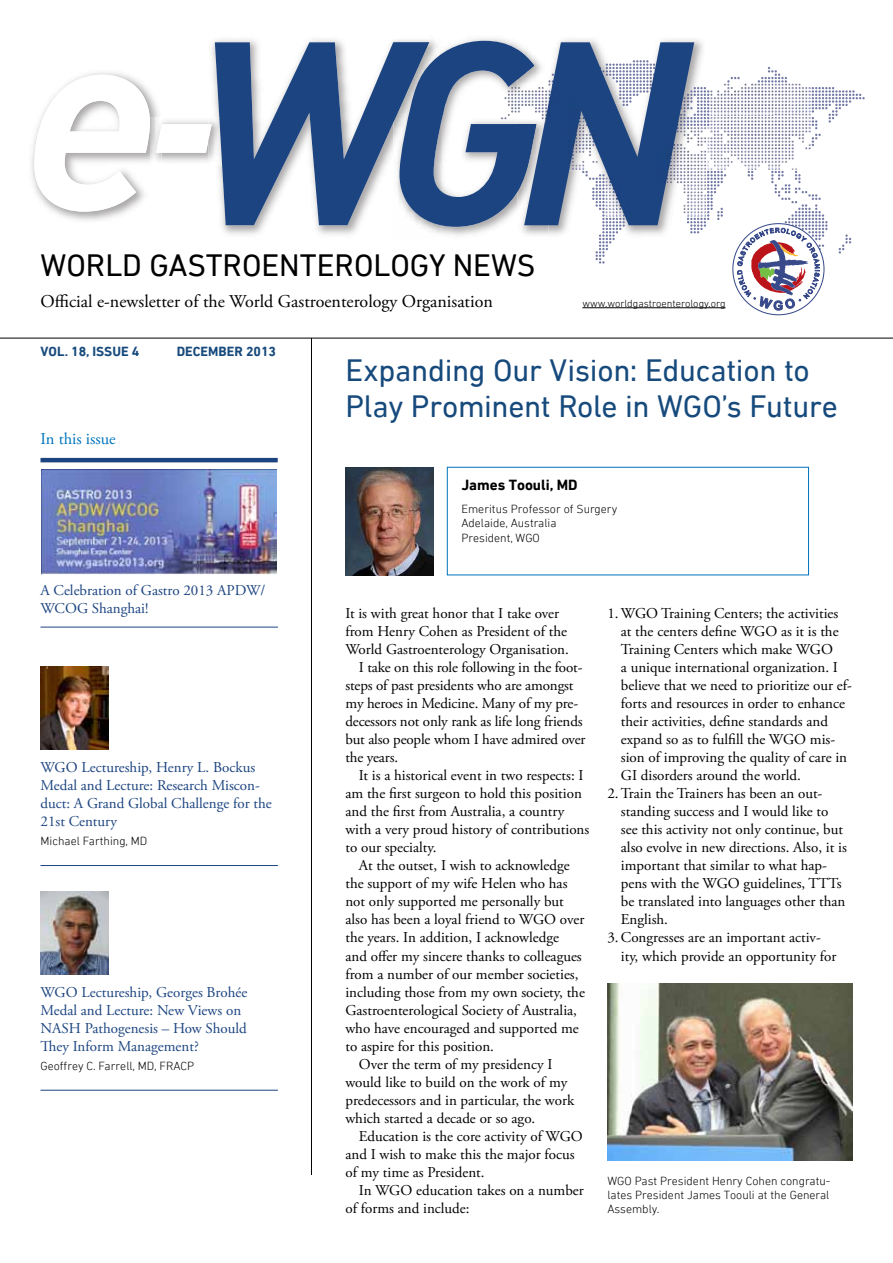
<style>
.page{position:relative;width:893px;height:1263px;background:#fff}
.page>*{position:absolute;margin:0;border:0;box-sizing:border-box;transform-origin:0 0}
.t1{font:31.5px/36px "DIN Next LT Pro";letter-spacing:-.01em;color:#174a7c}
.t2{font:31.5px "DIN Next LT Pro";color:#000}
.t3{font:18px "Adobe Garamond Pro";color:#000}
.t4{font:16.5px "Adobe Garamond Pro";color:#0074bc}
.t5{font:15px "Adobe Garamond Pro";color:#000}
.t6{font:15px/18px "Adobe Garamond Pro";color:#1c4480}
.t7{font:700 15px "DIN Next LT Pro";color:#000}
.t8{font:700 13.5px "DIN Next LT Pro";color:#174a7c}
.t9{font:300 12px/14.4px "DIN Next LT Pro";color:#000}
.t10{font:300 10.5px "DIN Next LT Pro";color:#000}
</style>
<div class="page">
<img style="left:31px;top:72px;width:125px;height:149px">
<svg style="left:34px;top:75px;width:116px;height:137px"></svg>
<img style="left:150px;top:117px;width:6px;height:48px">
<hr style="left:0;top:338px;width:893px;height:1px;background:#000">
<hr style="left:311px;top:338px;width:1px;height:837px;background:#000">
<hr style="left:40px;top:458px;width:238px;height:4px;background:#1c4480">
<svg style="left:156px;top:41px;width:709px;height:269px"></svg>
<div style="left:447px;top:467px;width:362px;height:108px;border:1px solid #0074bc"></div>
<img style="left:345px;top:467px;width:88px;height:108px">
<img style="left:607px;top:984px;width:245px;height:177px">
<hr style="left:40px;top:865px;width:238px;height:1px;background:#1c4480">
<img style="left:40px;top:667px;width:68px;height:82px">
<hr style="left:40px;top:1090px;width:238px;height:1px;background:#1c4480">
<img style="left:40px;top:891px;width:68px;height:83px">
<hr style="left:40px;top:627px;width:238px;height:1px;background:#1c4480">
<img style="left:42px;top:469px;width:234px;height:105px">
<h1 class="t2" style="left:40px;top:247px;width:496px">WORLD GASTROENTEROLOGY NEWS</h1>
<p class="t3" style="left:40px;top:291px;width:454px">Official e-newsletter of the World Gastroenterology Organisation</p>
<p class="t8" style="left:40px;top:344px;width:100px">VOL. 18, ISSUE 4</p>
<p class="t8" style="left:177px;top:344px;width:101px">DECEMBER 2013</p>
<p class="t10" style="left:582px;top:297px;width:145px">www.worldgastroenterology.org</p>
<h1 class="t1" style="left:345px;top:352px;width:494px">Expanding Our Vision: Education to<br>Play Prominent Role in WGO’s Future</h1>
<p class="t4" style="left:40px;top:429px;width:77px">In this issue</p>
<p class="t6" style="left:40px;top:582px;width:227px">A Celebration of Gastro 2013 APDW/<br>WCOG Shanghai!</p>
<p class="t6" style="left:40px;top:759px;width:233px">WGO Lectureship, Henry L. Bockus<br>Medal and Lecture: Research Miscon&shy;duct: A Grand Global Challenge for the<br>21st Century</p>
<p class="t9" style="left:40px;top:834px;width:108px">Michael Farthing, MD</p>
<p class="t6" style="left:40px;top:984px;width:208px">WGO Lectureship, Georges Brohée<br>Medal and Lecture: New Views on<br>NASH Pathogenesis – How Should<br>They Inform Management?</p>
<p class="t9" style="left:40px;top:1058px;width:155px">Geoffrey C. Farrell, MD, FRACP</p>
<p class="t7" style="left:461px;top:476px;width:118px">JAMES TOOULI, MD</p>
<p class="t9" style="left:461px;top:501px;width:157px">Emeritus Professor of Surgery<br>Adelaide, Australia<br>President, WGO</p>
<p class="t5" style="left:345px;top:605px;width:215px">It is with great honor that I take over</p>
<p class="t5" style="left:345px;top:623px;width:223px">from Henry Cohen as President of the</p>
<p class="t5" style="left:345px;top:641px;width:225px">World Gastroenterology Organisation.</p>
<p class="t5" style="left:359px;top:659px;width:225px">I take on this role following in the foot-</p>
<p class="t5" style="left:345px;top:677px;width:230px">steps of past presidents who are amongst</p>
<p class="t5" style="left:345px;top:695px;width:234px">my heroes in Medicine. Many of my pre-</p>
<p class="t5" style="left:345px;top:713px;width:239px">decessors not only rank as life long friends</p>
<p class="t5" style="left:345px;top:731px;width:242px">but also people whom I have admired over</p>
<p class="t5" style="left:345px;top:749px;width:54px">the years.</p>
<p class="t5" style="left:359px;top:767px;width:226px">It is a historical event in two respects: I</p>
<p class="t5" style="left:345px;top:785px;width:238px">am the first surgeon to hold this position</p>
<p class="t5" style="left:345px;top:803px;width:220px">and the first from Australia, a country</p>
<p class="t5" style="left:345px;top:821px;width:245px">with a very proud history of contributions</p>
<p class="t5" style="left:345px;top:839px;width:93px">to our specialty.</p>
<p class="t5" style="left:359px;top:857px;width:212px">At the outset, I wish to acknowledge</p>
<p class="t5" style="left:345px;top:875px;width:224px">the support of my wife Helen who has</p>
<p class="t5" style="left:345px;top:893px;width:220px">not only supported me personally but</p>
<p class="t5" style="left:345px;top:911px;width:240px">also has been a loyal friend to WGO over</p>
<p class="t5" style="left:345px;top:929px;width:215px">the years. In addition, I acknowledge</p>
<p class="t5" style="left:345px;top:947px;width:238px">and offer my sincere thanks to colleagues</p>
<p class="t5" style="left:345px;top:965px;width:235px">from a number of our member societies,</p>
<p class="t5" style="left:345px;top:983px;width:241px">including those from my own society, the</p>
<p class="t5" style="left:345px;top:1001px;width:233px">Gastroenterological Society of Australia,</p>
<p class="t5" style="left:345px;top:1019px;width:235px">who have encouraged and supported me</p>
<p class="t5" style="left:345px;top:1037px;width:150px">to aspire for this position.</p>
<p class="t5" style="left:359px;top:1055px;width:195px">Over the term of my presidency I</p>
<p class="t5" style="left:345px;top:1073px;width:223px">would like to build on the work of my</p>
<p class="t5" style="left:345px;top:1091px;width:230px">predecessors and in particular, the work</p>
<p class="t5" style="left:345px;top:1109px;width:191px">which started a decade or so ago.</p>
<p class="t5" style="left:359px;top:1127px;width:225px">Education is the core activity of WGO</p>
<p class="t5" style="left:345px;top:1145px;width:231px">and I wish to make this the major focus</p>
<p class="t5" style="left:345px;top:1163px;width:141px">of my time as President.</p>
<p class="t5" style="left:359px;top:1181px;width:226px">In WGO education takes on a number</p>
<p class="t5" style="left:345px;top:1199px;width:126px">of forms and include:</p>
<p class="t5" style="left:607px;top:605px;width:232px">1.WGO Training Centers; the activities</p>
<p class="t5" style="left:621px;top:623px;width:219px">at the centers define WGO as it is the</p>
<p class="t5" style="left:621px;top:641px;width:214px">Training Centers which make WGO</p>
<p class="t5" style="left:621px;top:659px;width:219px">a unique international organization. I</p>
<p class="t5" style="left:621px;top:677px;width:233px">believe that we need to prioritize our ef-</p>
<p class="t5" style="left:621px;top:695px;width:226px">forts and resources in order to enhance</p>
<p class="t5" style="left:621px;top:713px;width:209px">their activities, define standards and</p>
<p class="t5" style="left:621px;top:731px;width:216px">expand so as to fulfill the WGO mis-</p>
<p class="t5" style="left:621px;top:749px;width:228px">sion of improving the quality of care in</p>
<p class="t5" style="left:621px;top:767px;width:182px">GI disorders around the world.</p>
<p class="t5" style="left:607px;top:785px;width:216px">2.Train the Trainers has been an out-</p>
<p class="t5" style="left:621px;top:803px;width:209px">standing success and I would like to</p>
<p class="t5" style="left:621px;top:821px;width:224px">see this activity not only continue, but</p>
<p class="t5" style="left:621px;top:839px;width:227px">also evolve in new directions. Also, it is</p>
<p class="t5" style="left:621px;top:857px;width:208px">important that similar to what hap-</p>
<p class="t5" style="left:621px;top:875px;width:222px">pens with the WGO guidelines, TTTs</p>
<p class="t5" style="left:621px;top:893px;width:226px">be translated into languages other than</p>
<p class="t5" style="left:621px;top:911px;width:49px">English.</p>
<p class="t5" style="left:607px;top:929px;width:215px">3.Congresses are an important activ-</p>
<p class="t5" style="left:621px;top:947px;width:217px">ity, which provide an opportunity for</p>
<p class="t9" style="left:607px;top:1173px;width:224px;text-align:justify">WGO Past President Henry Cohen congratu&shy;lates President James Toouli at the General Assembly.</p>
</div>
